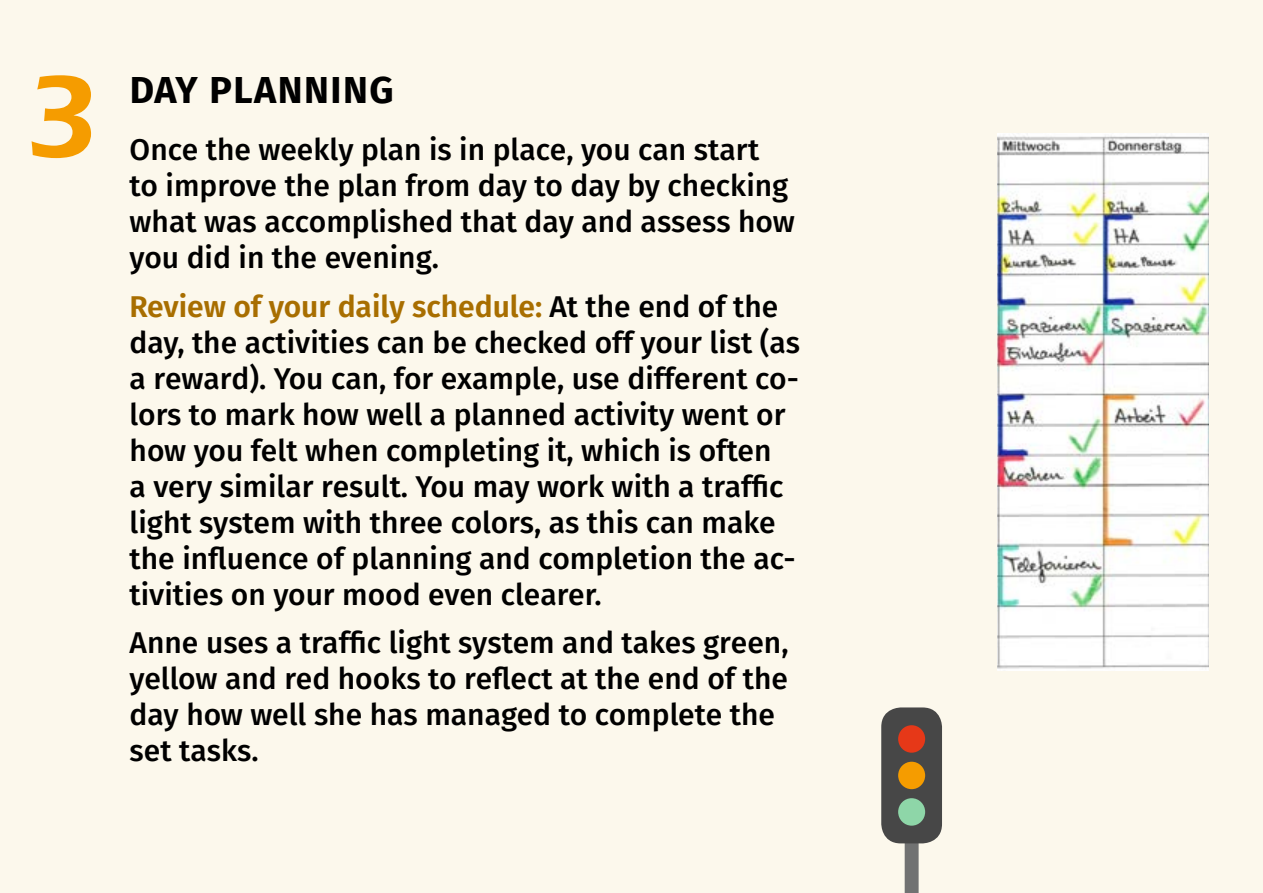
<style>
.page{position:relative;width:1263px;height:893px;background:#fcf8ec}
.page>*{position:absolute;margin:0;border:0;box-sizing:border-box;transform-origin:0 0}
.t1{font:600 120px "Eras ITC";color:#f59c00}
.t2{font:700 37.5px "Fira Sans";letter-spacing:.04em;color:#000}
.t3{font:500 30px/36px "Fira Sans";color:#000}
.s1{font-weight:600;color:#a86e00}
</style>
<div class="page">
<svg style="left:905px;top:843px;width:14px;height:50px"></svg>
<div style="left:881px;top:707px;width:61px;height:136px;background:#474747;border-radius:20px"></div>
<div style="left:898px;top:725px;width:27px;height:28px;background:#e63818;border-radius:50%"></div>
<div style="left:898px;top:762px;width:27px;height:27px;background:#f59c00;border-radius:50%"></div>
<div style="left:898px;top:798px;width:27px;height:28px;background:#8ed6a8;border-radius:50%"></div>
<img style="left:997px;top:133px;width:212px;height:537px">
<h1 class="t1" style="left:25px;top:49px;width:75px">3</h1>
<p class="t2" style="left:130px;top:63px;width:265px">DAY PLANNING</p>
<p class="t3" style="left:130px;top:131px;width:667px">Once the weekly plan is in place, you can start to improve the plan from day to day by checking what was accomplished that day and assess how you did in the evening.</p>
<p class="t3" style="left:130px;top:288px;width:672px"><span class="s1">Review of your daily schedule:</span> At the end of the day, the activities can be checked off your list (as a reward). You can, for example, use different co&shy;lors to mark how well a planned activity went or how you felt when completing it, which is often<br>a very similar result. You may work with a traffic light system with three colors, as this can make the influence of planning and completion the ac&shy;tivities on your mood even clearer.</p>
<p class="t3" style="left:130px;top:625px;width:660px">Anne uses a traffic light system and takes green, yellow and red hooks to reflect at the end of the day how well she has managed to complete the set tasks.</p>
</div>
